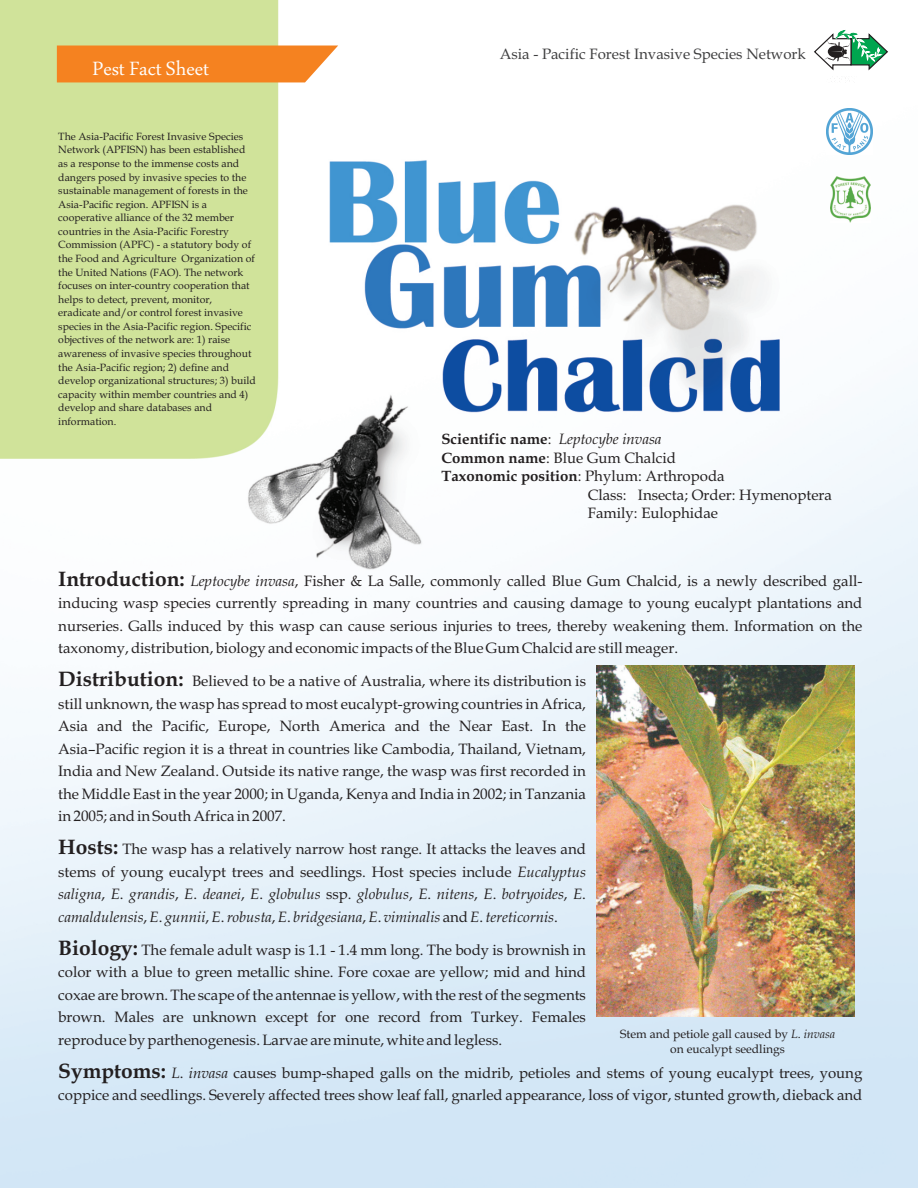
<style>
.page{position:relative;width:918px;height:1188px;background:#fff}
.page>*{position:absolute;margin:0;border:0;box-sizing:border-box;transform-origin:0 0}
.t1{font:28.2px "Microsoft Uighur";color:#fff}
.t2{font:15px/22.5px "Book Antiqua";color:#231f20;text-align:justify}
.t3{font:15px "Book Antiqua";color:#3e3e3f}
.t4{font:italic 15px "Book Antiqua";color:#231f20}
.t5{font:12px/14.9px "Book Antiqua";color:#231f20;text-align:center}
.t6{font:10.5px/13.5px "Book Antiqua";color:#231f20}
.s1{font-weight:700;font-style:normal}
.s2{font-style:normal}
.s3{font-weight:700}
.s4{font-weight:700;font-size:21px}
.s5{font-style:italic}
</style>
<div class="page">
<img style="left:0;top:0;width:918px;height:1188px">
<img style="left:826px;top:108px;width:47px;height:47px">
<img style="left:831px;top:177px;width:39px;height:45px">
<svg style="left:813px;top:30px;width:76px;height:42px"></svg>
<div style="left:57px;top:46px;width:281px;height:36px;background:#f58220"></div>
<img style="left:597px;top:666px;width:258px;height:350px">
<h1 class="t1" style="left:92px;top:56px;width:118px">Pest Fact Sheet</h1>
<p class="t6" style="left:58px;top:131px;width:199px">The Asia-Pacific Forest Invasive Species Network (APFISN) has been established as a response to the immense costs and dangers posed by invasive species to the sustainable management of forests in the Asia-Pacific region. APFISN is a cooperative alliance of the 32 member countries in the Asia-Pacific Forestry Commission (APFC) - a statutory body of the Food and Agriculture Organization of the United Nations (FAO). The network focuses on inter-country cooperation that helps to detect, prevent, monitor, eradicate and/or control forest invasive species in the Asia-Pacific region. Specific objectives of the network are: 1) raise awareness of invasive species throughout the Asia-Pacific region; 2) define and develop organizational structures; 3) build capacity within member countries and 4) develop and share databases and information.</p>
<p class="t3" style="left:500px;top:48px;width:308px">Asia - Pacific Forest Invasive Species Network</p>
<p class="t4" style="left:441px;top:433px;width:222px"><span class="s1">Scientific name</span><span class="s2">:</span> Leptocybe invasa</p>
<p class="t2" style="left:441px;top:448px;width:236px"><span class="s3">Common name</span>: Blue Gum Chalcid</p>
<p class="t2" style="left:441px;top:467px;width:285px"><span class="s3">Taxonomic position</span>: Phylum: Arthropoda</p>
<p class="t2" style="left:588px;top:485px;width:246px">Class: Insecta; Order: Hymenoptera</p>
<p class="t2" style="left:588px;top:504px;width:132px">Family: Eulophidae</p>
<p class="t2" style="left:58px;top:571px;width:806px"><span class="s4">Introduction:</span> <span class="s5">Leptocybe invasa</span>, Fisher &amp; La Salle, commonly called Blue Gum Chalcid, is a newly described gall&shy;inducing wasp species currently spreading in many countries and causing damage to young eucalypt plantations and nurseries. Galls induced by this wasp can cause serious injuries to trees, thereby weakening them. Information on the taxonomy, distribution, biology and economic impacts of the Blue Gum Chalcid are still meager.</p>
<p class="t2" style="left:58px;top:672px;width:529px"><span class="s4">Distribution:</span> Believed to be a native of Australia, where its distribution is still unknown, the wasp has spread to most eucalypt-growing countries in Africa, Asia and the Pacific, Europe, North America and the Near East. In the Asia–Pacific region it is a threat in countries like Cambodia, Thailand, Vietnam, India and New Zealand. Outside its native range, the wasp was first recorded in the Middle East in the year 2000; in Uganda, Kenya and India in 2002; in Tanzania in 2005; and in South Africa in 2007.</p>
<p class="t2" style="left:58px;top:840px;width:529px"><span class="s4">Hosts:</span> The wasp has a relatively narrow host range. It attacks the leaves and stems of young eucalypt trees and seedlings. Host species include <span class="s5">Eucalyptus saligna</span>, <span class="s5">E</span>. <span class="s5">grandis</span>, <span class="s5">E</span>. <span class="s5">deanei</span>, <span class="s5">E</span>. <span class="s5">globulus</span> ssp. <span class="s5">globulus</span>, <span class="s5">E</span>. <span class="s5">nitens</span>, <span class="s5">E</span>. <span class="s5">botryoides</span>, <span class="s5">E</span>. <span class="s5">camaldulensis</span>, <span class="s5">E</span>. <span class="s5">gunnii</span>, <span class="s5">E</span>.<span class="s5">robusta</span>, <span class="s5">E</span>. <span class="s5">bridgesiana</span>, <span class="s5">E</span>. <span class="s5">viminalis</span> and <span class="s5">E</span>.<span class="s5">tereticornis</span>.</p>
<p class="t2" style="left:58px;top:940px;width:529px"><span class="s4">Biology:</span> The female adult wasp is 1.1 - 1.4 mm long. The body is brownish in color with a blue to green metallic shine. Fore coxae are yellow; mid and hind coxae are brown. The scape of the antennae is yellow, with the rest of the segments brown. Males are unknown except for one record from Turkey. Females reproduce by parthenogenesis. Larvae are minute, white and legless.</p>
<p class="t2" style="left:58px;top:1063px;width:806px"><span class="s4">Symptoms:</span> <span class="s5">L</span>. <span class="s5">invasa</span> causes bump-shaped galls on the midrib, petioles and stems of young eucalypt trees, young coppice and seedlings. Severely affected trees show leaf fall, gnarled appearance, loss of vigor, stunted growth, dieback and</p>
<p class="t5" style="left:620px;top:1028px;width:216px">Stem and petiole gall caused by <span class="s5">L</span>. <span class="s5">invasa </span>on eucalypt seedlings</p>
</div>
